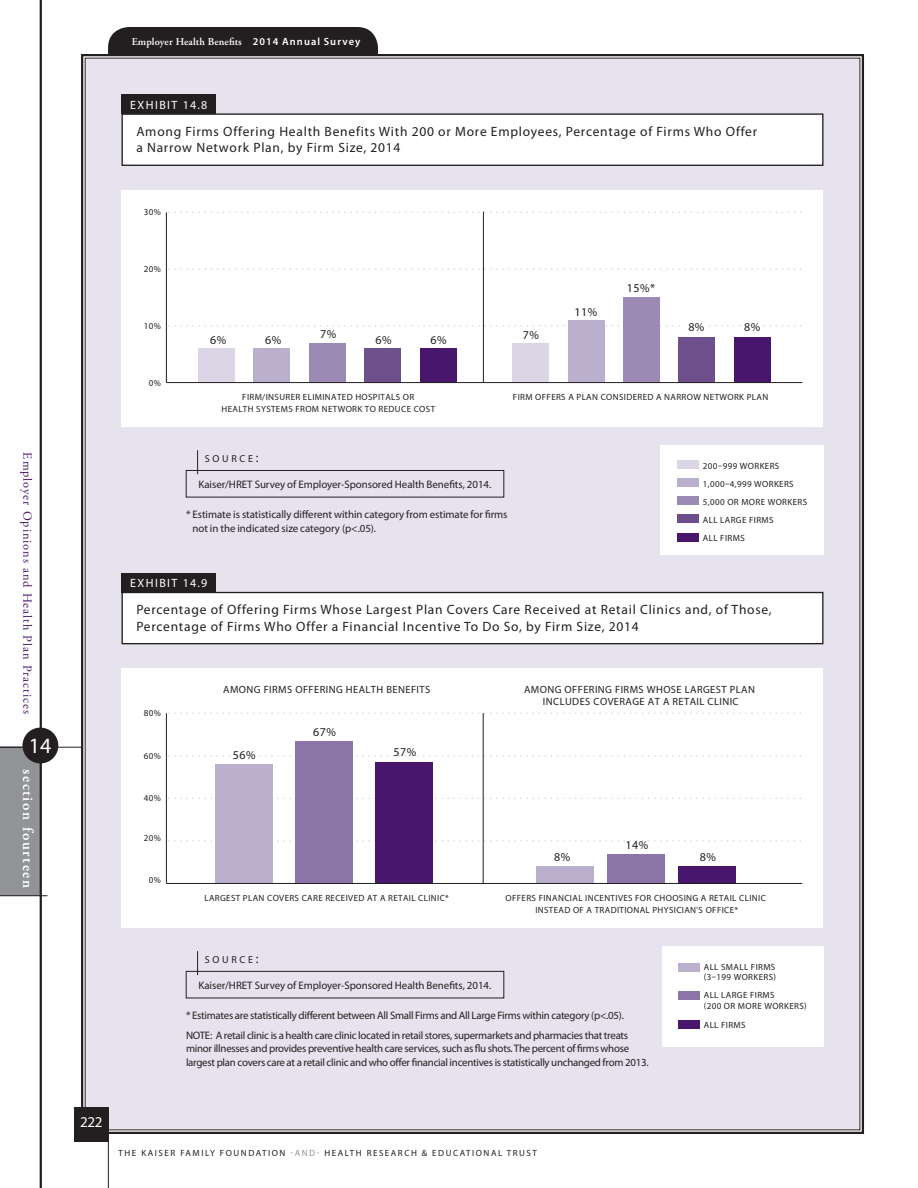
<style>
.page{position:relative;width:918px;height:1188px;background:#fff}
.page>*{position:absolute;margin:0;border:0;box-sizing:border-box;transform-origin:0 0}
.t1{font:21.9px "Myriad Pro";color:#fff}
.t2{font:600 15px "Adobe Garamond Pro";letter-spacing:.1em;color:#fff}
.t3{font:15px "Myriad Pro";color:#fff}
._11_-_Exhibit_Box_He{font:13.5px/16.5px "Myriad Pro";letter-spacing:.055em;color:#231f20}
.t4{font:12.3px "Adobe Garamond Pro";letter-spacing:.075em;color:#48166d}
.t5{font:12px "Myriad Pro";letter-spacing:.04em;color:#231f20}
._10_-_Exhibit_No{font:12px "Myriad Pro";letter-spacing:.12em;color:#fff}
._04_-_Note_Source{font:10.8px/13.5px "Myriad Pro";letter-spacing:-.025em;color:#231f20}
._04_-_Note_Source-2{font:10.8px/13.5px "Myriad Pro";letter-spacing:-.005em;color:#231f20}
.t6{font:10.5px/12px "Myriad Pro";letter-spacing:.04em;color:#231f20;text-align:center}
.t7{font:600 10.5px "Adobe Garamond Pro";letter-spacing:.01em;color:#fff}
.t8{font:10.2px "Myriad Pro";letter-spacing:.265em;color:#231f20}
.t9{font:9px/18px "Myriad Pro";letter-spacing:.04em;color:#231f20}
.t10{font:9px "Myriad Pro";letter-spacing:.17em;color:#231f20}
.s1{font-family:"Myriad Pro"}
.s2{font-size:13.5px}
.s3{color:#919396}
</style>
<div class="page">
<div style="left:0;top:747px;width:41px;height:149px;background:#919396"></div>
<hr style="left:0;top:747px;width:95px;height:1px;background:#231f20">
<hr style="left:0;top:895px;width:48px;height:1px;background:#231f20">
<hr style="left:40px;top:0;width:2px;height:1188px;background:#231f20">
<div style="left:22px;top:728px;width:36px;height:35px;background:#231f20;border-radius:50%"></div>
<div style="left:108px;top:27px;width:270px;height:47px;background:#231f20;border-radius:21px"></div>
<div style="left:80px;top:53px;width:784px;height:1081px;background:#e6e3ee"></div>
<div style="left:74px;top:1107px;width:35px;height:34px;background:#231f20"></div>
<hr style="left:108px;top:1107px;width:1px;height:81px;background:#231f20">
<div style="left:122px;top:190px;width:701px;height:237px;background:#fff"></div>
<hr style="left:166px;top:212px;width:1px;height:171px;background:#231f20">
<svg style="left:169px;top:325px;width:633px;height:2px"></svg>
<svg style="left:169px;top:268px;width:633px;height:2px"></svg>
<svg style="left:169px;top:212px;width:633px;height:1px"></svg>
<div style="left:734px;top:337px;width:37px;height:46px;background:#48166d"></div>
<div style="left:678px;top:337px;width:37px;height:46px;background:#6d4f8c"></div>
<div style="left:623px;top:297px;width:37px;height:86px;background:#9c8ab4"></div>
<div style="left:568px;top:320px;width:37px;height:63px;background:#baafcd"></div>
<div style="left:512px;top:343px;width:37px;height:40px;background:#dbd5e5"></div>
<div style="left:420px;top:349px;width:36px;height:34px;background:#48166d"></div>
<div style="left:364px;top:349px;width:37px;height:34px;background:#6d4f8c"></div>
<div style="left:309px;top:343px;width:37px;height:40px;background:#9c8ab4"></div>
<div style="left:254px;top:349px;width:36px;height:34px;background:#baafcd"></div>
<div style="left:198px;top:349px;width:37px;height:34px;background:#dbd5e5"></div>
<div style="left:660px;top:445px;width:164px;height:110px;background:#fff"></div>
<div style="left:677px;top:514px;width:22px;height:9px;background:#6d4f8c"></div>
<div style="left:677px;top:478px;width:22px;height:9px;background:#baafcd"></div>
<div style="left:677px;top:460px;width:22px;height:9px;background:#dbd5e5"></div>
<div style="left:677px;top:496px;width:22px;height:9px;background:#9c8ab4"></div>
<div style="left:677px;top:533px;width:22px;height:9px;background:#48166d"></div>
<hr style="left:166px;top:382px;width:636px;height:1px;background:#231f20">
<hr style="left:483px;top:212px;width:1px;height:170px;background:#231f20">
<div style="left:685px;top:322px;width:21px;height:9px;background:#fff"></div>
<div style="left:741px;top:322px;width:21px;height:9px;background:#fff"></div>
<div style="left:186px;top:470px;width:318px;height:27px;border:1px solid #231f20"></div>
<svg style="left:197px;top:450px;width:1px;height:24px"></svg>
<div style="left:122px;top:94px;width:94px;height:20px;background:#231f20"></div>
<div style="left:122px;top:114px;width:701px;height:51px;background:#fff"></div>
<div style="left:121px;top:113px;width:702px;height:53px;border:1px solid #231f20"></div>
<div style="left:122px;top:668px;width:701px;height:260px;background:#fff"></div>
<hr style="left:166px;top:713px;width:1px;height:170px;background:#231f20">
<svg style="left:169px;top:840px;width:632px;height:2px"></svg>
<svg style="left:169px;top:798px;width:632px;height:1px"></svg>
<svg style="left:169px;top:755px;width:632px;height:2px"></svg>
<svg style="left:169px;top:712px;width:632px;height:2px"></svg>
<div style="left:678px;top:866px;width:58px;height:17px;background:#48166d"></div>
<div style="left:607px;top:854px;width:58px;height:29px;background:#8b74a6"></div>
<div style="left:536px;top:866px;width:57px;height:17px;background:#baafcd"></div>
<div style="left:375px;top:762px;width:58px;height:121px;background:#48166d"></div>
<div style="left:295px;top:741px;width:58px;height:142px;background:#8b74a6"></div>
<div style="left:215px;top:764px;width:58px;height:119px;background:#baafcd"></div>
<hr style="left:483px;top:713px;width:1px;height:170px;background:#231f20">
<div style="left:662px;top:946px;width:162px;height:100px;background:#fff"></div>
<div style="left:678px;top:963px;width:21px;height:9px;background:#baafcd"></div>
<div style="left:678px;top:991px;width:21px;height:9px;background:#8b74a6"></div>
<div style="left:678px;top:1020px;width:21px;height:9px;background:#48166d"></div>
<div style="left:231px;top:749px;width:26px;height:11px;background:#fff"></div>
<hr style="left:166px;top:883px;width:636px;height:1px;background:#231f20">
<div style="left:186px;top:971px;width:318px;height:27px;border:1px solid #231f20"></div>
<svg style="left:197px;top:951px;width:1px;height:24px"></svg>
<div style="left:122px;top:573px;width:94px;height:19px;background:#231f20"></div>
<div style="left:122px;top:593px;width:701px;height:51px;background:#fff"></div>
<div style="left:121px;top:592px;width:702px;height:52px;border:1px solid #231f20"></div>
<h3 class="t4" style="left:35px;top:452px;width:263px;rotate:90deg">Employer Opinions and Health Plan Practices</h3>
<h1 class="t1" style="left:29px;top:732px;width:24px">14</h1>
<h2 class="t2" style="left:36px;top:769px;width:120px;rotate:90deg">section fourteen</h2>
<p class="t7" style="left:132px;top:36px;width:230px">Employer Health Benefits <span class="s1">2014 Annual Survey</span></p>
<p class="_10_-_Exhibit_No" style="left:130px;top:97px;width:79px">EXHIBIT 14.8</p>
<p class="_11_-_Exhibit_Box_He" style="left:136px;top:123px;width:622px">Among Firms Offering Health Benefits With 200 or More Employees, Percentage of Firms Who Offer a Narrow Network Plan, by Firm Size, 2014</p>
<p class="t9" style="left:144px;top:203px;width:19px">30%</p>
<p class="t9" style="left:144px;top:260px;width:19px">20%</p>
<p class="t9" style="left:144px;top:317px;width:19px">10%</p>
<p class="t9" style="left:149px;top:373px;width:14px">0%</p>
<p class="t5" style="left:210px;top:333px;width:18px">6%</p>
<p class="t5" style="left:265px;top:333px;width:18px">6%</p>
<p class="t5" style="left:320px;top:327px;width:18px">7%</p>
<p class="t5" style="left:375px;top:333px;width:18px">6%</p>
<p class="t5" style="left:431px;top:333px;width:18px">6%</p>
<p class="t5" style="left:523px;top:327px;width:18px">7%</p>
<p class="t5" style="left:575px;top:305px;width:24px">11%</p>
<p class="t5" style="left:627px;top:281px;width:30px">15%*</p>
<p class="t5" style="left:688px;top:320px;width:18px">8%</p>
<p class="t5" style="left:744px;top:320px;width:18px">8%</p>
<p class="t9" style="left:242px;top:388px;width:174px">FIRM/INSURER ELIMINATED HOSPITALS OR</p>
<p class="t9" style="left:513px;top:388px;width:257px">FIRM OFFERS A PLAN CONSIDERED A NARROW NETWORK PLAN</p>
<p class="t9" style="left:222px;top:400px;width:215px">HEALTH SYSTEMS FROM NETWORK TO REDUCE COST</p>
<p class="t8" style="left:205px;top:453px;width:55px">SOURCE <span class="s2">:</span></p>
<p class="_04_-_Note_Source-2" style="left:198px;top:477px;width:294px">Kaiser/HRET Survey of Employer-Sponsored Health Benefits, 2014.</p>
<p class="_04_-_Note_Source-2" style="left:192px;top:508px;width:317px;text-indent:-6px">* Estimate is statistically different within category from estimate for firms not in the indicated size category (p&lt;.05).</p>
<p class="t9" style="left:703px;top:457px;width:106px">200–999 WORKERS<br>1,000–4,999 WORKERS<br>5,000 OR MORE WORKERS<br>ALL LARGE FIRMS<br>ALL FIRMS</p>
<p class="_10_-_Exhibit_No" style="left:130px;top:576px;width:79px">EXHIBIT 14.9</p>
<p class="_11_-_Exhibit_Box_He" style="left:136px;top:601px;width:637px">Percentage of Offering Firms Whose Largest Plan Covers Care Received at Retail Clinics and, of Those,<br>Percentage of Firms Who Offer a Financial Incentive To Do So, by Firm Size, 2014</p>
<p class="t9" style="left:144px;top:704px;width:19px">80%</p>
<p class="t9" style="left:144px;top:747px;width:19px">60%</p>
<p class="t9" style="left:144px;top:789px;width:19px">40%</p>
<p class="t9" style="left:144px;top:829px;width:19px">20%</p>
<p class="t9" style="left:149px;top:871px;width:14px">0%</p>
<p class="t6" style="left:223px;top:683px;width:209px">AMONG FIRMS OFFERING HEALTH BENEFITS</p>
<p class="t6" style="left:524px;top:683px;width:232px">AMONG OFFERING FIRMS WHOSE LARGEST PLAN<br>INCLUDES COVERAGE AT A RETAIL CLINIC</p>
<p class="t5" style="left:313px;top:725px;width:24px">67%</p>
<p class="t5" style="left:393px;top:745px;width:24px">57%</p>
<p class="t5" style="left:233px;top:747px;width:24px">56%</p>
<p class="t9" style="left:204px;top:889px;width:246px">LARGEST PLAN COVERS CARE RECEIVED AT A RETAIL CLINIC*</p>
<p class="t5" style="left:554px;top:850px;width:18px">8%</p>
<p class="t5" style="left:625px;top:838px;width:24px">14%</p>
<p class="t5" style="left:700px;top:850px;width:18px">8%</p>
<p class="t9" style="left:506px;top:892px;width:262px;line-height:12px;text-align:center">OFFERS FINANCIAL INCENTIVES FOR CHOOSING A RETAIL CLINIC<br>INSTEAD OF A TRADITIONAL PHYSICIAN'S OFFICE*</p>
<p class="t8" style="left:205px;top:954px;width:55px">SOURCE <span class="s2">:</span></p>
<p class="_04_-_Note_Source-2" style="left:198px;top:978px;width:294px">Kaiser/HRET Survey of Employer-Sponsored Health Benefits, 2014.</p>
<p class="_04_-_Note_Source" style="left:186px;top:1009px;width:439px">* Estimates are statistically different between All Small Firms and All Large Firms within category (p&lt;.05).</p>
<p class="_04_-_Note_Source" style="left:186px;top:1028px;width:464px">NOTE: A retail clinic is a health care clinic located in retail stores, supermarkets and pharmacies that treats minor illnesses and provides preventive health care services, such as flu shots. The percent of firms whose largest plan covers care at a retail clinic and who offer financial incentives is statistically unchanged from 2013.</p>
<p class="t9" style="left:704px;top:961px;width:74px;line-height:10.5px">ALL SMALL FIRMS (3–199 WORKERS)</p>
<p class="t9" style="left:704px;top:990px;width:104px;line-height:10.5px">ALL LARGE FIRMS<br>(200 OR MORE WORKERS)</p>
<p class="t9" style="left:704px;top:1016px;width:43px">ALL FIRMS</p>
<h2 class="t3" style="left:80px;top:1113px;width:24px">222</h2>
<p class="t10" style="left:119px;top:1147px;width:420px">THE KAISER FAMILY FOUNDATION <span class="s3">-AND-</span> HEALTH RESEARCH &amp; EDUCATIONAL TRUST</p>
</div>
